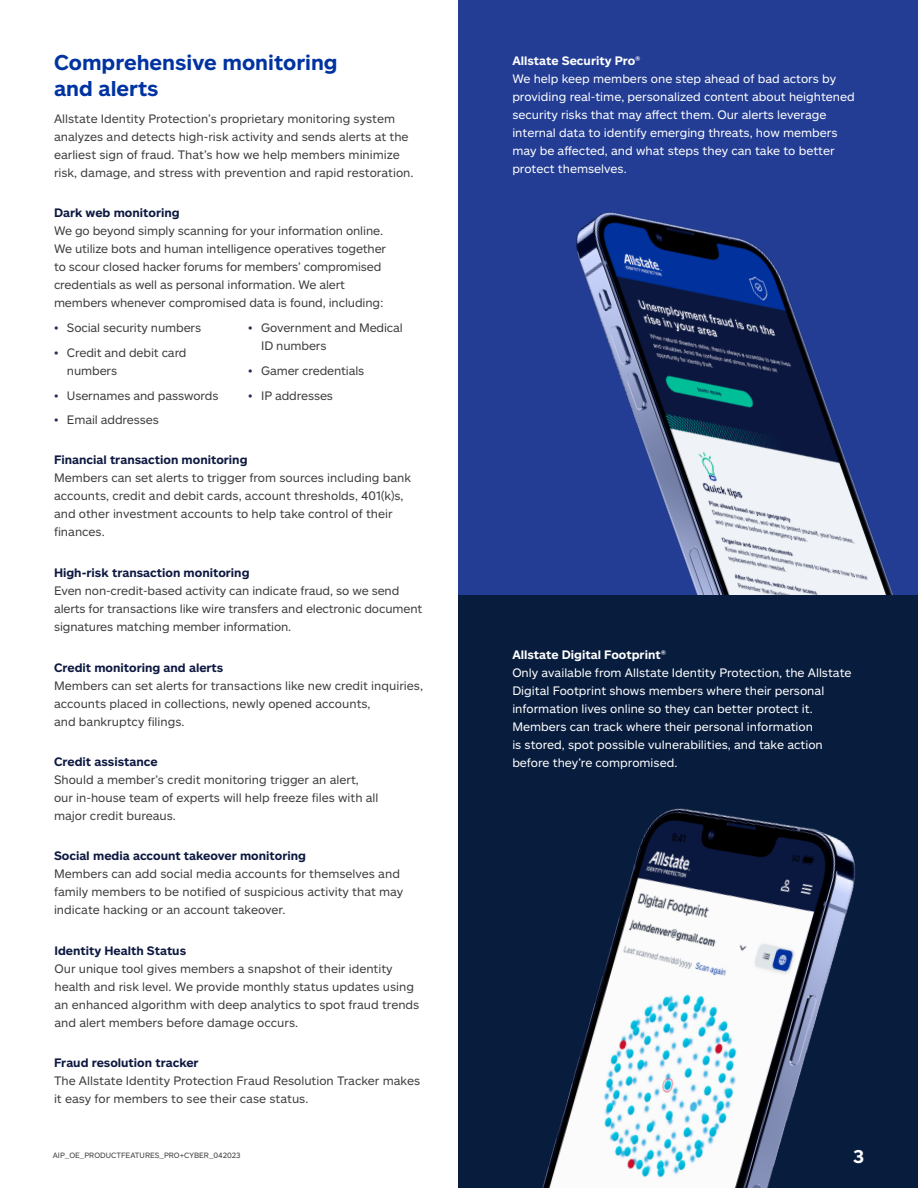
<style>
.page{position:relative;width:918px;height:1188px;background:#fff}
.page>*{position:absolute;margin:0;border:0;box-sizing:border-box;transform-origin:0 0}
.t1{font:700 21px/25.5px "Allstate Sans";color:#0033a1}
.t2{font:700 18px "Allstate Sans";color:#fff}
.t3{font:12px/18px "Allstate Sans";color:#3e3e3f}
.Body_copy_reverse{font:12px/18px "Allstate Sans";color:#fff}
.t4{font:700 12px "Allstate Sans";color:#0e1941}
.Body_copy_reverse-2{font:700 12px "Allstate Sans";color:#fff}
.t5{font:7.5px "Allstate Sans";color:#3e3e3f}
.s1{color:#263054}
</style>
<div class="page">
<img style="left:458px;top:0;width:460px;height:595px">
<div style="left:458px;top:595px;width:460px;height:593px;background:#081d3e"></div>
<img style="left:542px;top:808px;width:314px;height:380px">
<p class="t1" style="left:54px;top:49px;width:285px">Comprehensive monitoring and alerts</p>
<p class="t3" style="left:54px;top:109px;width:361px">Allstate Identity Protection’s proprietary monitoring system analyzes and detects high-risk activity and sends alerts at the earliest sign of fraud. That’s how we help members minimize risk, damage, and stress with prevention and rapid restoration.</p>
<p class="t4" style="left:54px;top:205px;width:127px">Dark web monitoring</p>
<p class="t3" style="left:54px;top:222px;width:334px">We go beyond simply scanning for your information online.<br>We utilize bots and human intelligence operatives together to scour closed hacker forums for members’ compromised credentials as well as personal information. We alert members whenever compromised data is found, including:</p>
<p class="t3" style="left:54px;top:318px;width:149px"><span class="s1">•</span> Social security numbers</p>
<p class="t3" style="left:67px;top:343px;width:121px;text-indent:-13px"><span class="s1">•</span> Credit and debit card numbers</p>
<p class="t3" style="left:54px;top:386px;width:166px"><span class="s1">•</span> Usernames and passwords</p>
<p class="t3" style="left:54px;top:411px;width:106px"><span class="s1">•</span> Email addresses</p>
<p class="t3" style="left:261px;top:318px;width:143px;text-indent:-13px"><span class="s1">•</span> Government and Medical<br>ID numbers</p>
<p class="t3" style="left:248px;top:361px;width:118px"><span class="s1">•</span> Gamer credentials</p>
<p class="t3" style="left:248px;top:386px;width:86px"><span class="s1">•</span> IP addresses</p>
<p class="t4" style="left:54px;top:452px;width:195px">Financial transaction monitoring</p>
<p class="t3" style="left:54px;top:468px;width:359px">Members can set alerts to trigger from sources including bank accounts, credit and debit cards, account thresholds, 401(k)s, and other investment accounts to help take control of their finances.</p>
<p class="t4" style="left:54px;top:565px;width:197px">High-risk transaction monitoring</p>
<p class="t3" style="left:54px;top:582px;width:370px">Even non-credit-based activity can indicate fraud, so we send alerts for transactions like wire transfers and electronic document signatures matching member information.</p>
<p class="t4" style="left:54px;top:660px;width:171px">Credit monitoring and alerts</p>
<p class="t3" style="left:54px;top:676px;width:371px">Members can set alerts for transactions like new credit inquiries, accounts placed in collections, newly opened accounts,<br>and bankruptcy filings.</p>
<p class="t4" style="left:54px;top:754px;width:105px">Credit assistance</p>
<p class="t3" style="left:54px;top:770px;width:326px">Should a member’s credit monitoring trigger an alert, our in-house team of experts will help freeze files with all major credit bureaus.</p>
<p class="t4" style="left:54px;top:848px;width:253px">SociaI media account takeover monitoring</p>
<p class="t3" style="left:54px;top:864px;width:351px">Members can add social media accounts for themselves and family members to be notified of suspicious activity that may indicate hacking or an account takeover.</p>
<p class="t4" style="left:54px;top:943px;width:133px">Identity Health Status</p>
<p class="t3" style="left:54px;top:959px;width:366px">Our unique tool gives members a snapshot of their identity health and risk level. We provide monthly status updates using an enhanced algorithm with deep analytics to spot fraud trends and alert members before damage occurs.</p>
<p class="t4" style="left:54px;top:1055px;width:146px">Fraud resolution tracker</p>
<p class="t3" style="left:54px;top:1071px;width:368px">The Allstate Identity Protection Fraud Resolution Tracker makes it easy for members to see their case status.</p>
<p class="t5" style="left:53px;top:1150px;width:189px">AIP_OE_PRODUCTFEATURES_PRO+CYBER_042023</p>
<p class="Body_copy_reverse-2" style="left:512px;top:53px;width:130px">Allstate Security Pro®</p>
<p class="Body_copy_reverse" style="left:512px;top:69px;width:344px">We help keep members one step ahead of bad actors by providing real-time, personalized content about heightened security risks that may affect them. Our alerts leverage internal data to identify emerging threats, how members may be affected, and what steps they can take to better protect themselves.</p>
<p class="Body_copy_reverse-2" style="left:512px;top:647px;width:155px">Allstate Digital Footprint®</p>
<p class="Body_copy_reverse" style="left:512px;top:663px;width:341px">Only available from Allstate Identity Protection, the Allstate Digital Footprint shows members where their personal information lives online so they can better protect it.<br>Members can track where their personal information<br>is stored, spot possible vulnerabilities, and take action before they’re compromised.</p>
<p class="t2" style="left:853px;top:1145px;width:12px">3</p>
</div>
